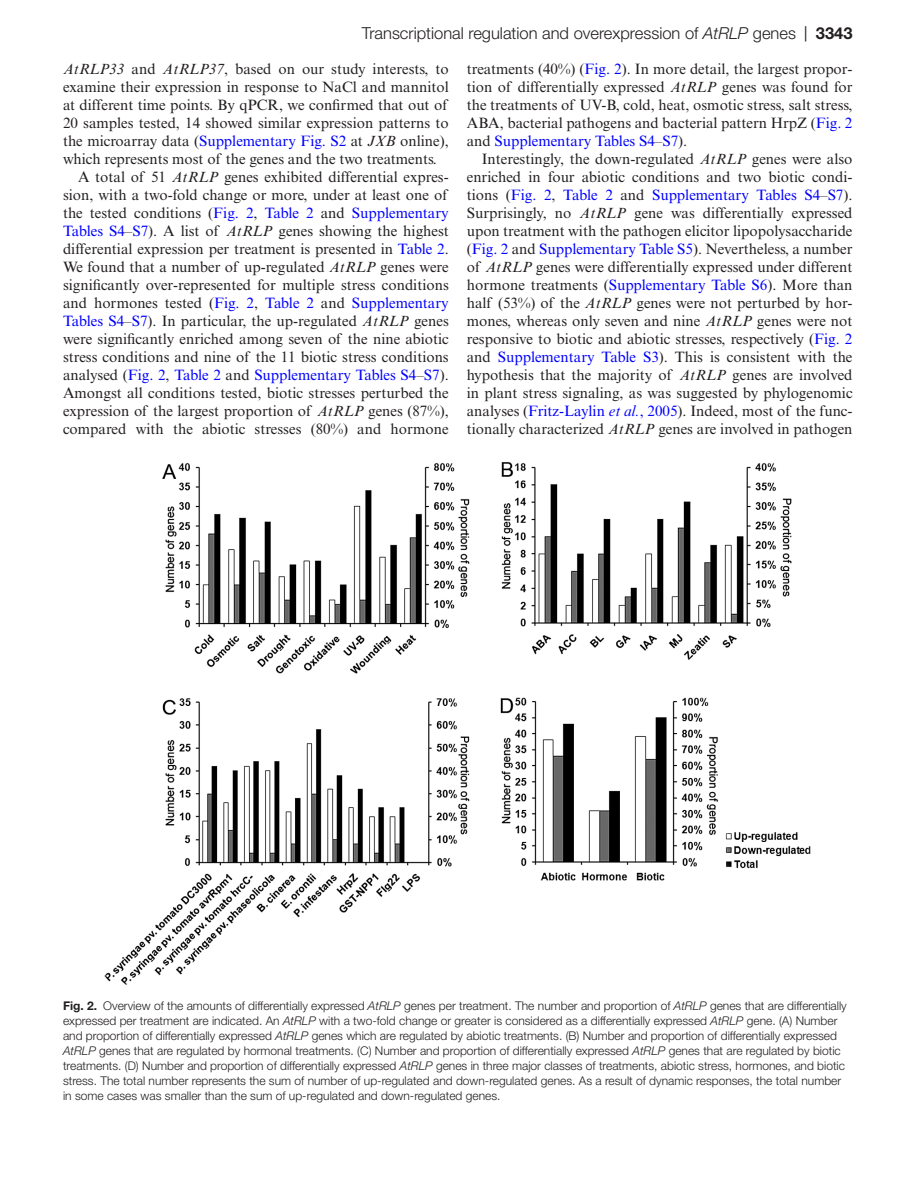
<style>
.page{position:relative;width:919px;height:1187px;background:#fff}
.page>*{position:absolute;margin:0;border:0;box-sizing:border-box;transform-origin:0 0}
.t1{font:300 16.5px "Helvetica Neue LT Std";color:#231f20}
.t2{font:15px/18px "Times New Roman MT Std";color:#231f20;text-align:justify}
.t3{font:15px "Times New Roman MT Std";color:#00f}
.t4{font:300 12px/15px "Helvetica Neue LT Std";color:#231f20}
.s1{font-style:italic}
.s2{font-family:"Times New Roman MT Std";font-weight:400}
.s3{font-weight:700}
.s4{color:#00f}
.s5{color:#231f20}
.s6{font-style:italic;color:#00f}
</style>
<div class="page">
<img style="left:104px;top:462px;width:707px;height:523px">
<p class="t1" style="left:362px;top:23px;width:492px">Transcriptional regulation and overexpression of <span class="s1">AtRLP</span> genes <span class="s2">|</span> <span class="s3">3343</span></p>
<p class="t2" style="left:63px;top:60px;width:387px"><span class="s1">AtRLP33</span> and <span class="s1">AtRLP37</span>, based on our study interests, to</p>
<p class="t2" style="left:63px;top:78px;width:387px">examine their expression in response to NaCl and mannitol</p>
<p class="t2" style="left:63px;top:96px;width:386px">at different time points. By qPCR, we confirmed that out of</p>
<p class="t2" style="left:63px;top:114px;width:387px">20 samples tested, 14 showed similar expression patterns to</p>
<p class="t2" style="left:63px;top:132px;width:387px">the microarray data (<span class="s4">Supplementary Fig. S2</span> at <span class="s1">JXB</span> online),</p>
<p class="t2" style="left:63px;top:150px;width:375px">which represents most of the genes and the two treatments.</p>
<p class="t2" style="left:78px;top:168px;width:372px">A total of 51 <span class="s1">AtRLP</span> genes exhibited differential expres-</p>
<p class="t2" style="left:63px;top:186px;width:386px">sion, with a two-fold change or more, under at least one of</p>
<p class="t2" style="left:63px;top:204px;width:387px">the tested conditions (<span class="s4">Fig. 2</span>, <span class="s4">Table 2</span> and <span class="s4">Supplementary</span></p>
<p class="t2" style="left:63px;top:222px;width:387px"><span class="s4">Tables S4</span>–<span class="s4">S7</span>). A list of <span class="s1">AtRLP</span> genes showing the highest</p>
<p class="t2" style="left:63px;top:240px;width:387px">differential expression per treatment is presented in <span class="s4">Table 2</span>.</p>
<p class="t2" style="left:63px;top:258px;width:387px">We found that a number of up-regulated <span class="s1">AtRLP</span> genes were</p>
<p class="t2" style="left:63px;top:276px;width:387px">significantly over-represented for multiple stress conditions</p>
<p class="t3" style="left:63px;top:294px;width:387px"><span class="s5">and hormones tested (</span>Fig. 2<span class="s5">,</span> Table 2 <span class="s5">and</span> Supplementary</p>
<p class="t2" style="left:63px;top:312px;width:387px"><span class="s4">Tables S4</span>–<span class="s4">S7</span>). In particular, the up-regulated <span class="s1">AtRLP</span> genes</p>
<p class="t2" style="left:63px;top:330px;width:387px">were significantly enriched among seven of the nine abiotic</p>
<p class="t2" style="left:63px;top:348px;width:387px">stress conditions and nine of the 11 biotic stress conditions</p>
<p class="t3" style="left:63px;top:366px;width:387px"><span class="s5">analysed (</span>Fig. 2<span class="s5">,</span> Table 2 <span class="s5">and</span> Supplementary Tables S4<span class="s5">–</span>S7<span class="s5">).</span></p>
<p class="t2" style="left:63px;top:384px;width:387px">Amongst all conditions tested, biotic stresses perturbed the</p>
<p class="t2" style="left:63px;top:402px;width:387px">expression of the largest proportion of <span class="s1">AtRLP</span> genes (87%),</p>
<p class="t2" style="left:63px;top:420px;width:387px">compared with the abiotic stresses (80%) and hormone</p>
<p class="t2" style="left:466px;top:60px;width:387px">treatments (40%) (<span class="s4">Fig. 2</span>). In more detail, the largest propor&shy;tion of differentially expressed <span class="s1">AtRLP</span> genes was found for the treatments of UV-B, cold, heat, osmotic stress, salt stress, ABA, bacterial pathogens and bacterial pattern HrpZ (<span class="s4">Fig. 2 </span>and <span class="s4">Supplementary Tables S4</span>–<span class="s4">S7</span>).</p>
<p class="t2" style="left:466px;top:150px;width:387px;text-indent:15px">Interestingly, the down-regulated <span class="s1">AtRLP</span> genes were also enriched in four abiotic conditions and two biotic condi&shy;tions (<span class="s4">Fig. 2</span>, <span class="s4">Table 2</span> and <span class="s4">Supplementary Tables S4</span>–<span class="s4">S7</span>).<br>Surprisingly, no <span class="s1">AtRLP</span> gene was differentially expressed upon treatment with the pathogen elicitor lipopolysaccharide (<span class="s4">Fig. 2</span> and <span class="s4">Supplementary Table S5</span>). Nevertheless, a number of <span class="s1">AtRLP</span> genes were differentially expressed under different hormone treatments (<span class="s4">Supplementary Table S6</span>). More than half (53%) of the <span class="s1">AtRLP</span> genes were not perturbed by hor&shy;mones, whereas only seven and nine <span class="s1">AtRLP</span> genes were not responsive to biotic and abiotic stresses, respectively (<span class="s4">Fig. 2 </span>and <span class="s4">Supplementary Table S3</span>). This is consistent with the hypothesis that the majority of <span class="s1">AtRLP</span> genes are involved in plant stress signaling, as was suggested by phylogenomic analyses (<span class="s4">Fritz-Laylin</span> <span class="s6">et al.</span><span class="s4">, 2005</span>). Indeed, most of the func&shy;tionally characterized <span class="s1">AtRLP</span> genes are involved in pathogen</p>
<p class="t4" style="left:63px;top:998px;width:785px"><span class="s3">Fig. 2.</span> Overview of the amounts of differentially expressed <span class="s1">AtRLP</span> genes per treatment. The number and proportion of <span class="s1">AtRLP</span> genes that are differentially expressed per treatment are indicated. An <span class="s1">AtRLP</span> with a two-fold change or greater is considered as a differentially expressed <span class="s1">AtRLP</span> gene. (A) Number and proportion of differentially expressed <span class="s1">AtRLP</span> genes which are regulated by abiotic treatments. (B) Number and proportion of differentially expressed <span class="s1">AtRLP</span> genes that are regulated by hormonal treatments. (C) Number and proportion of differentially expressed <span class="s1">AtRLP</span> genes that are regulated by biotic treatments. (D) Number and proportion of differentially expressed <span class="s1">AtRLP</span> genes in three major classes of treatments, abiotic stress, hormones, and biotic stress. The total number represents the sum of number of up-regulated and down-regulated genes. As a result of dynamic responses, the total number in some cases was smaller than the sum of up-regulated and down-regulated genes.</p>
</div>
